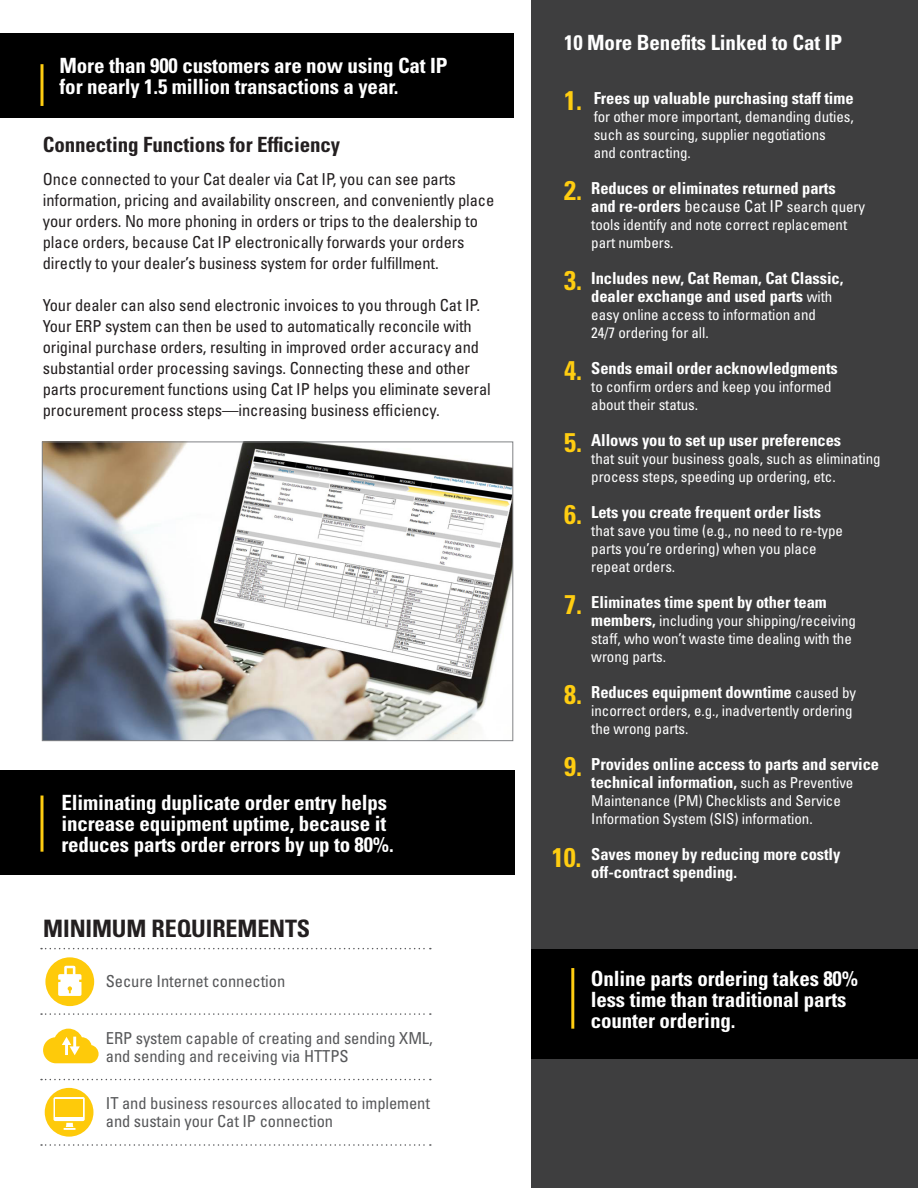
<style>
.page{position:relative;width:918px;height:1188px;background:#fff}
.page>*{position:absolute;margin:0;border:0;box-sizing:border-box;transform-origin:0 0}
.t1{font:700 condensed 27px "Univers";color:#ffcd11}
.t2{font:700 condensed 24px "Univers";letter-spacing:-.005em;color:#231f20}
.t3{font:700 condensed 21px/21px "Univers";letter-spacing:-.005em;color:#fff}
.t4{font:700 condensed 21px "Univers";letter-spacing:-.005em;color:#231f20}
.t5{font:condensed 16.5px/21px "Univers";letter-spacing:-.005em;color:#231f20}
.t6{font:700 condensed 16.5px/18px "Univers";letter-spacing:-.005em;color:#fff}
.t7{font:condensed 16.5px/18px "Univers";letter-spacing:-.005em;color:#57585a}
.t8{font:condensed 15px/18px "Univers";letter-spacing:-.005em;color:#fff}
.s1{font-size:27px;color:#ffcd11}
.s2{font-weight:400}
.s3{font-weight:400;font-size:15px}
.s4{font-weight:700;font-size:16.5px}
</style>
<div class="page">
<div style="left:531px;top:0;width:387px;height:1188px;background:#3e3e3f"></div>
<div style="left:0;top:33px;width:514px;height:85px;background:#000"></div>
<div style="left:0;top:770px;width:514px;height:105px;background:#000"></div>
<svg style="left:40px;top:64px;width:4px;height:42px"></svg>
<svg style="left:40px;top:796px;width:4px;height:56px"></svg>
<img style="left:44px;top:444px;width:467px;height:295px">
<div style="left:42px;top:442px;width:471px;height:299px;border:1px solid #808285"></div>
<div style="left:531px;top:949px;width:387px;height:110px;background:#000"></div>
<hr style="left:571px;top:968px;width:3px;height:61px;background:#ffcd11">
<svg style="left:45px;top:957px;width:49px;height:49px"></svg>
<svg style="left:43px;top:1029px;width:56px;height:34px"></svg>
<svg style="left:45px;top:1088px;width:48px;height:49px"></svg>
<div style="left:56px;top:1099px;width:27px;height:17px;background:#feca0a"></div>
<svg style="left:41px;top:948px;width:390px;height:1px"></svg>
<svg style="left:41px;top:1013px;width:390px;height:2px"></svg>
<svg style="left:41px;top:1079px;width:390px;height:1px"></svg>
<svg style="left:41px;top:1144px;width:390px;height:2px"></svg>
<p class="t3" style="left:60px;top:55px;width:389px">More than 900 customers are now using Cat IP for nearly 1.5 million transactions a year.</p>
<p class="t4" style="left:43px;top:131px;width:299px">Connecting Functions for Efficiency</p>
<p class="t5" style="left:43px;top:168px;width:415px">Once connected to your Cat dealer via Cat IP, you can see parts</p>
<p class="t5" style="left:43px;top:189px;width:453px">information, pricing and availability onscreen, and conveniently place your orders. No more phoning in orders or trips to the dealership to place orders, because Cat IP electronically forwards your orders directly to your dealer’s business system for order fulfillment.</p>
<p class="t5" style="left:43px;top:294px;width:450px">Your dealer can also send electronic invoices to you through Cat IP.<br>Your ERP system can then be used to automatically reconcile with original purchase orders, resulting in improved order accuracy and substantial order processing savings. Connecting these and other parts procurement functions using Cat IP helps you eliminate several</p>
<p class="t5" style="left:43px;top:399px;width:399px">procurement process steps—increasing business efficiency.</p>
<p class="t3" style="left:61px;top:792px;width:327px">Eliminating duplicate order entry helps</p>
<p class="t3" style="left:61px;top:813px;width:326px">increase equipment uptime, because it</p>
<p class="t3" style="left:61px;top:834px;width:334px">reduces parts order errors by up to 80%.</p>
<p class="t2" style="left:43px;top:913px;width:269px">MINIMUM REQUIREMENTS</p>
<p class="t7" style="left:106px;top:972px;width:181px">Secure Internet connection</p>
<p class="t7" style="left:106px;top:1029px;width:329px">ERP system capable of creating and sending XML, and sending and receiving via HTTPS</p>
<p class="t7" style="left:106px;top:1094px;width:326px">IT and business resources allocated to implement and sustain your Cat IP connection</p>
<p class="t3" style="left:564px;top:31px;width:279px">10 More Benefits Linked to Cat IP</p>
<p class="t6" style="left:564px;top:89px;width:291px"><span class="s1">1.</span> Frees up valuable purchasing staff time</p>
<p class="t8" style="left:594px;top:107px;width:262px">for other more important, demanding duties, such as sourcing, supplier negotiations<br>and contracting.</p>
<p class="t6" style="left:591px;top:179px;width:275px;text-indent:-27px"><span class="s1">2.</span> Reduces or eliminates returned parts<br>and re-orders <span class="s2">because Cat IP</span> <span class="s3">search query</span></p>
<p class="t8" style="left:591px;top:215px;width:257px">tools identify and note correct replacement part numbers.</p>
<p class="t6" style="left:591px;top:269px;width:254px;text-indent:-27px"><span class="s1">3.</span> Includes new, Cat Reman, Cat Classic, dealer exchange and used parts <span class="s3">with</span></p>
<p class="t8" style="left:591px;top:305px;width:226px">easy online access to information and<br>24/7 ordering for all.</p>
<p class="t6" style="left:564px;top:359px;width:275px"><span class="s1">4.</span> Sends email order acknowledgments</p>
<p class="t8" style="left:591px;top:377px;width:242px">to confirm orders and keep you informed about their status.</p>
<p class="t6" style="left:564px;top:431px;width:278px"><span class="s1">5.</span> Allows you to set up user preferences</p>
<p class="t8" style="left:591px;top:449px;width:291px">that suit your business goals, such as eliminating process steps, speeding up ordering, etc.</p>
<p class="t6" style="left:564px;top:503px;width:258px"><span class="s1">6.</span> Lets you create frequent order lists</p>
<p class="t8" style="left:591px;top:521px;width:253px">that save you time (e.g., no need to re-type parts you’re ordering) when you place repeat orders.</p>
<p class="t6" style="left:564px;top:593px;width:264px"><span class="s1">7.</span> Eliminates time spent by other team</p>
<p class="t8" style="left:591px;top:611px;width:266px"><span class="s4">members,</span> including your shipping/receiving staff, who won’t waste time dealing with the wrong parts.</p>
<p class="t6" style="left:564px;top:683px;width:294px"><span class="s1">8.</span> Reduces equipment downtime <span class="s3">caused by</span></p>
<p class="t8" style="left:591px;top:701px;width:263px">incorrect orders, e.g., inadvertently ordering the wrong parts.</p>
<p class="t6" style="left:564px;top:755px;width:316px;text-align:center"><span class="s1">9.</span> Provides online access to parts and service technical information, <span class="s3">such as Preventive</span></p>
<p class="t8" style="left:591px;top:791px;width:251px">Maintenance (PM) Checklists and Service<br>Information System (SIS) information.</p>
<p class="t6" style="left:591px;top:845px;width:251px">Saves money by reducing more costly off-contract spending.</p>
<p class="t1" style="left:552px;top:841px;width:31px">10.</p>
<p class="t3" style="left:591px;top:968px;width:269px">Online parts ordering takes 80%</p>
<p class="t3" style="left:591px;top:989px;width:257px">less time than traditional parts</p>
<p class="t3" style="left:591px;top:1010px;width:146px">counter ordering.</p>
</div>
